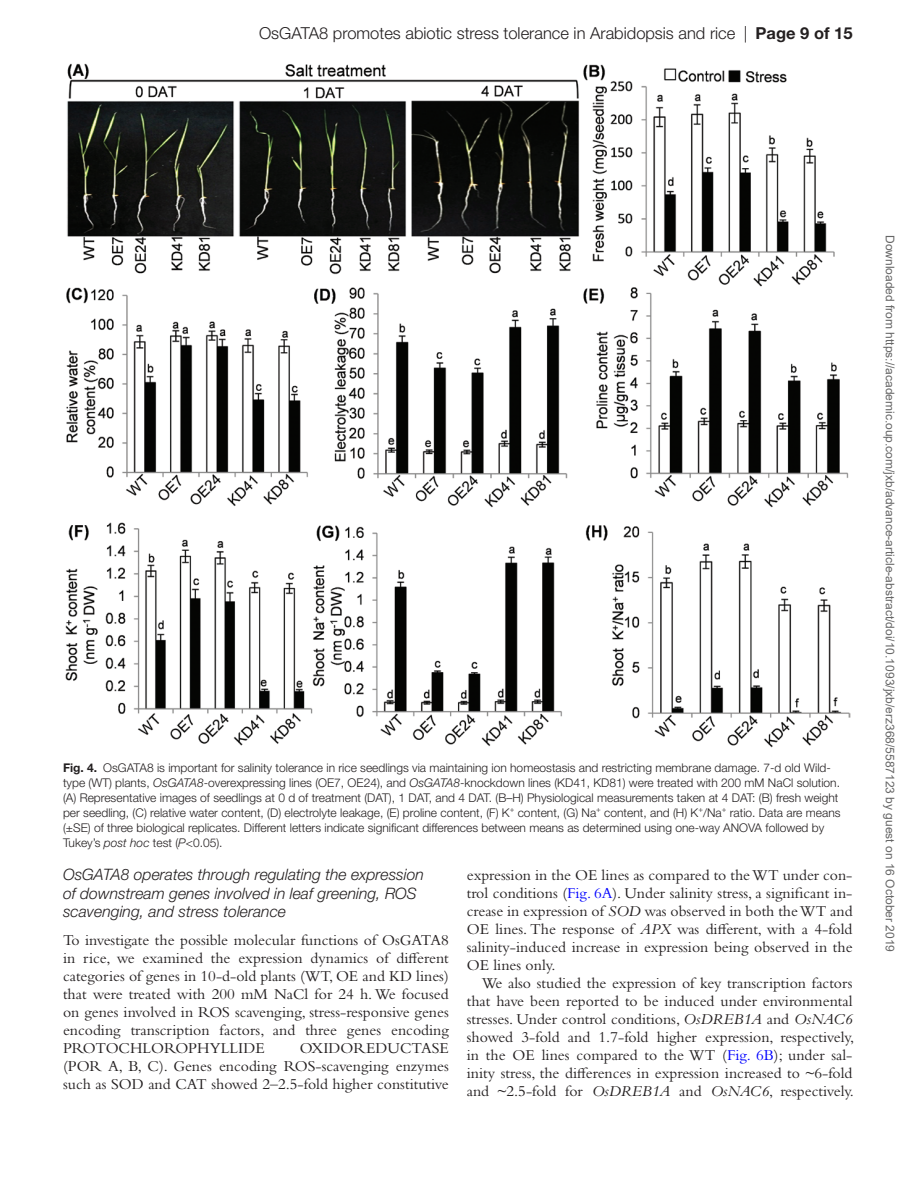
<style>
.page{position:relative;width:919px;height:1187px;background:#fff}
.page>*{position:absolute;margin:0;border:0;box-sizing:border-box;transform-origin:0 0}
.t1{font:300 16.5px "Helvetica Neue LT Std";color:#231f20}
.t2{font:15.75px/18px "Bembo Std";color:#231f20;text-align:justify}
.t3{font:italic 300 15.75px/18px "Helvetica Neue LT Std";color:#231f20}
.t4{font:300 12px/15px "Helvetica Neue LT Std";color:#231f20}
.t5{font:12px "Arial";color:#666}
.s1{font-weight:700}
.s2{font-style:italic}
.s3{color:#00f}
</style>
<div class="page">
<img style="left:65px;top:63px;width:785px;height:684px">
<p class="t1" style="left:259px;top:23px;width:595px">OsGATA8 promotes abiotic stress tolerance in Arabidopsis and rice | <span class="s1">Page 9 of 15</span></p>
<p class="t4" style="left:63px;top:759px;width:779px"><span class="s1">Fig. 4.</span> OsGATA8 is important for salinity tolerance in rice seedlings via maintaining ion homeostasis and restricting membrane damage. 7-d old Wild&shy;type (WT) plants, <span class="s2">OsGATA8</span>-overexpressing lines (OE7, OE24), and <span class="s2">OsGATA8</span>-knockdown lines (KD41, KD81) were treated with 200 mM NaCl solution. (A) Representative images of seedlings at 0 d of treatment (DAT), 1 DAT, and 4 DAT. (B–H) Physiological measurements taken at 4 DAT: (B) fresh weight per seedling, (C) relative water content, (D) electrolyte leakage, (E) proline content, (F) K<sup>+</sup> content, (G) Na<sup>+</sup> content, and (H) K<sup>+</sup>/Na<sup>+</sup> ratio. Data are means (±SE) of three biological replicates. Different letters indicate significant differences between means as determined using one-way ANOVA followed by Tukey’s <span class="s2">post hoc</span> test (<span class="s2">P</span>&lt;0.05).</p>
<p class="t3" style="left:63px;top:865px;width:362px">OsGATA8 operates through regulating the expression of downstream genes involved in leaf greening, ROS scavenging, and stress tolerance</p>
<p class="t2" style="left:63px;top:930px;width:387px">To investigate the possible molecular functions of OsGATA8 in rice, we examined the expression dynamics of different categories of genes in 10-d-old plants (WT, OE and KD lines) that were treated with 200 mM NaCl for 24 h. We focused on genes involved in ROS scavenging, stress-responsive genes encoding transcription factors, and three genes encoding PROTOCHLOROPHYLLIDE</p>
<p class="t2" style="left:63px;top:1038px;width:387px;text-indent:237px">OXIDOREDUCTASE (POR A, B, C). Genes encoding ROS-scavenging enzymes such as SOD and CAT showed 2–2.5-fold higher constitutive</p>
<p class="t2" style="left:466px;top:865px;width:387px">expression in the OE lines as compared to the WT under con&shy;trol conditions (<span class="s3">Fig. 6A</span>). Under salinity stress, a significant in&shy;crease in expression of <span class="s2">SOD</span> was observed in both the WT and OE lines. The response of <span class="s2">APX</span> was different, with a 4-fold salinity-induced increase in expression being observed in the OE lines only.</p>
<p class="t2" style="left:466px;top:973px;width:389px;text-indent:15px">We also studied the expression of key transcription factors that have been reported to be induced under environmental stresses. Under control conditions, <span class="s2">OsDREB1A</span> and <span class="s2">OsNAC6 </span>showed 3-fold and 1.7-fold higher expression, respectively, in the OE lines compared to the WT (<span class="s3">Fig. 6B</span>); under sal&shy;inity stress, the differences in expression increased to ~6-fold and ~2.5-fold for <span class="s2">OsDREB1A</span> and <span class="s2">OsNAC6</span>, respectively.</p>
<p class="t5" style="left:894px;top:235px;width:718px;rotate:90deg">Downloaded from https://academic.oup.com/jxb/advance-article-abstract/doi/10.1093/jxb/erz368/5587123 by guest on 16 October 2019</p>
</div>
